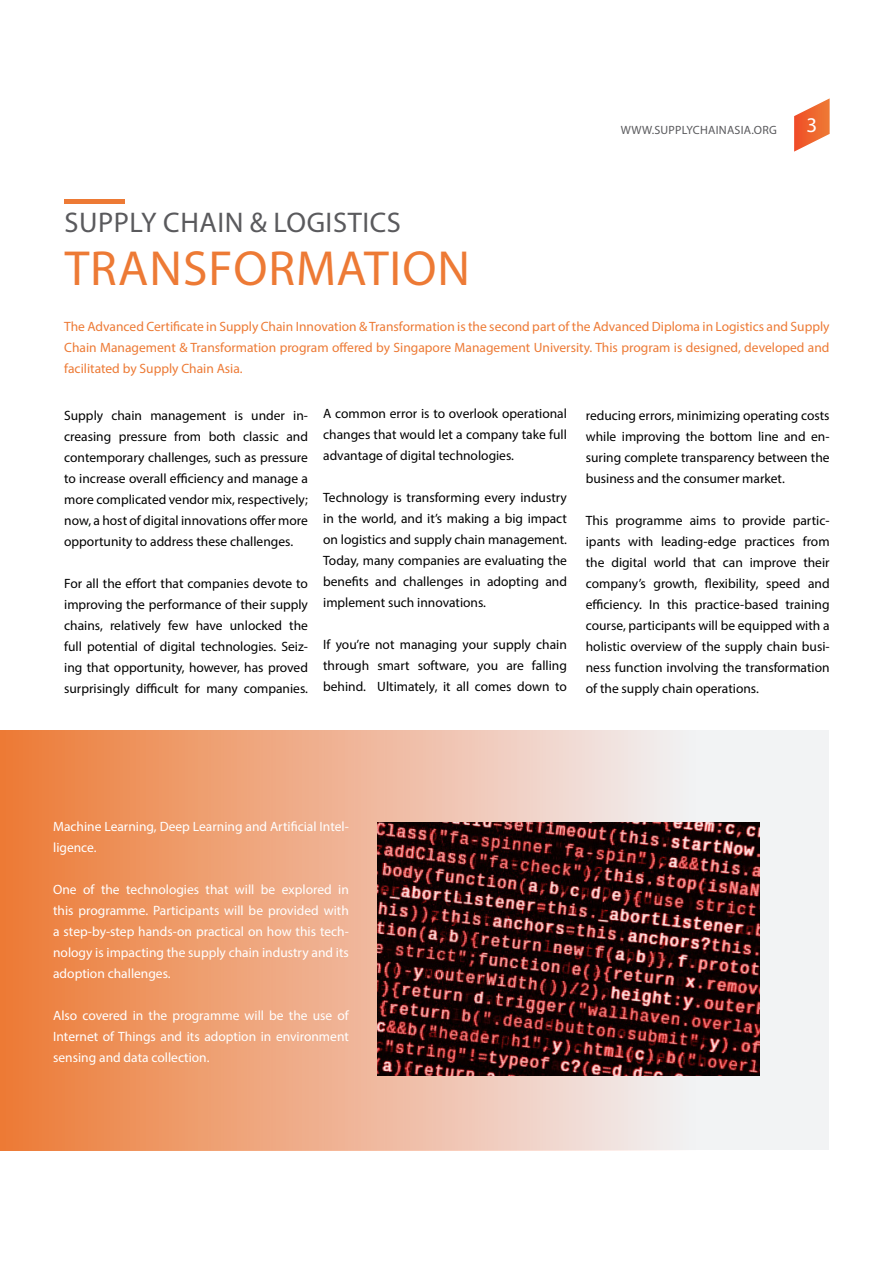
<style>
.page{position:relative;width:893px;height:1263px;background:#fff}
.page>*{position:absolute;margin:0;border:0;box-sizing:border-box;transform-origin:0 0}
.XXXl{font:49.5px "Myriad Pro";letter-spacing:.02em;color:#ed7a35}
.XXXl-2{font:28.5px "Myriad Pro";letter-spacing:.02em;color:#5a5a5d}
.t1{font:21px "Myriad Pro";color:#fff}
.L{font:13.5px/21px "Myriad Pro";color:#000;text-align:justify}
.L-2{font:13.5px/21px "Myriad Pro";color:#fff;text-align:justify}
.L-3{font:13.5px/21px "Myriad Pro";color:#ed7a35;text-align:justify}
.t2{font:12px "Myriad Pro";letter-spacing:.02em;color:#5a5a5d}
</style>
<div class="page">
<div style="left:0;top:730px;width:829px;height:420px;background:linear-gradient(to right,#ed7d3c,#f1ffff)"></div>
<hr style="left:64px;top:200px;width:61px;height:4px;background:#ed7a35">
<img style="left:377px;top:823px;width:382px;height:253px">
<svg style="left:794px;top:98px;width:36px;height:54px"></svg>
<p class="t2" style="left:621px;top:123px;width:157px">WWW.SUPPLYCHAINASIA.ORG</p>
<h3 class="t1" style="left:806px;top:112px;width:12px">3</h3>
<p class="XXXl-2" style="left:64px;top:205px;width:338px">SUPPLY CHAIN &amp; LOGISTICS</p>
<p class="XXXl" style="left:65px;top:238px;width:407px">TRANSFORMATION</p>
<p class="L-3" style="left:64px;top:316px;width:767px">The Advanced Certificate in Supply Chain Innovation &amp; Transformation is the second part of the Advanced Diploma in Logistics and Supply Chain Management &amp; Transformation program offered by Singapore Management University. This program is designed, developed and facilitated by Supply Chain Asia.</p>
<p class="L" style="left:64px;top:405px;width:245px">Supply chain management is under in&shy;creasing pressure from both classic and contemporary challenges, such as pressure to increase overall efficiency and manage a more complicated vendor mix, respectively; now, a host of digital innovations offer more opportunity to address these challenges.</p>
<p class="L" style="left:64px;top:573px;width:245px">For all the effort that companies devote to improving the performance of their supply chains, relatively few have unlocked the full potential of digital technologies. Seiz&shy;ing that opportunity, however, has proved surprisingly difficult for many companies.</p>
<p class="L" style="left:323px;top:403px;width:245px">A common error is to overlook operational changes that would let a company take full advantage of digital technologies.</p>
<p class="L" style="left:323px;top:487px;width:245px">Technology is transforming every industry in the world, and it’s making a big impact on logistics and supply chain management.<br>Today, many companies are evaluating the benefits and challenges in adopting and implement such innovations.</p>
<p class="L" style="left:323px;top:634px;width:245px">If you’re not managing your supply chain through smart software, you are falling behind. Ultimately, it all comes down to</p>
<p class="L" style="left:586px;top:405px;width:245px">reducing errors, minimizing operating costs while improving the bottom line and en&shy;suring complete transparency between the business and the consumer market.</p>
<p class="L" style="left:586px;top:510px;width:245px">This programme aims to provide partic&shy;ipants with leading-edge practices from the digital world that can improve their company’s growth, flexibility, speed and efficiency. In this practice-based training course, participants will be equipped with a holistic overview of the supply chain busi&shy;ness function involving the transformation of the supply chain operations.</p>
<p class="L-2" style="left:53px;top:816px;width:297px">Machine Learning, Deep Learning and Artificial Intel&shy;ligence.</p>
<p class="L-2" style="left:53px;top:879px;width:297px">One of the technologies that will be explored in this programme. Participants will be provided with a step-by-step hands-on practical on how this tech&shy;nology is impacting the supply chain industry and its adoption challenges.</p>
<p class="L-2" style="left:53px;top:1005px;width:297px">Also covered in the programme will be the use of Internet of Things and its adoption in environment sensing and data collection.</p>
</div>
